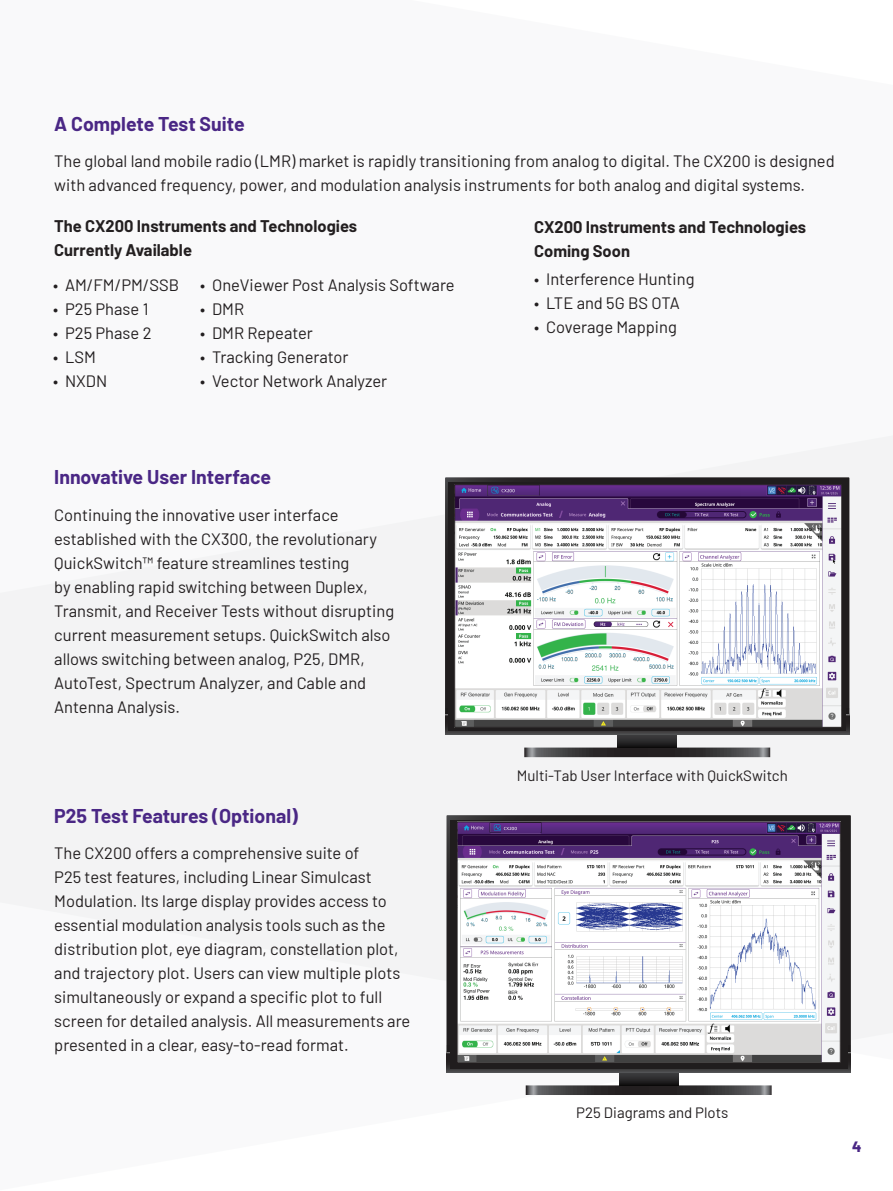
<style>
.page{position:relative;width:893px;height:1191px;background:#fff}
.page>*{position:absolute;margin:0;border:0;box-sizing:border-box;transform-origin:0 0}
.H2_Heading_Purple_13_16{font:700 19.5px "Barlow";color:#4a2785}
.Body_Copy{font:16.5px/24px "Barlow";color:#231f20}
.B-H1_Body_heading{font:700 16.5px/24px "Barlow";color:#231f20}
.t1{font:15px "Barlow";color:#231f20}
.t2{font:800 15px "Barlow";color:#4a2785}
</style>
<div class="page">
<div style="left:0;top:436px;width:893px;height:659px;background:#f3f3f4"></div>
<svg style="left:445px;top:477px;width:404px;height:231px;background:#292627"></svg>
<svg style="left:524px;top:747px;width:246px;height:10px;background:#434143"></svg>
<svg style="left:618px;top:735px;width:59px;height:12px"></svg>
<svg style="left:445px;top:716px;width:404px;height:19px;background:#3a383a"></svg>
<svg style="left:445px;top:714px;width:404px;height:2px"></svg>
<div style="left:449px;top:482px;width:396px;height:248px;border:1px solid #201d1e"></div>
<img style="left:456px;top:486px;width:384px;height:239px">
<div style="left:454px;top:484px;width:388px;height:243px;border:1px solid #231f20"></div>
<svg style="left:446px;top:815px;width:405px;height:230px;background:#2f2d2e"></svg>
<svg style="left:526px;top:1085px;width:246px;height:10px;background:#414041"></svg>
<svg style="left:619px;top:1072px;width:59px;height:13px"></svg>
<svg style="left:446px;top:1053px;width:405px;height:19px;background:#393839"></svg>
<div style="left:450px;top:820px;width:397px;height:248px;background:#201d1e"></div>
<img style="left:459px;top:823px;width:379px;height:238px">
<div style="left:457px;top:821px;width:383px;height:242px;border:1px solid #231f20"></div>
<p class="H2_Heading_Purple_13_16" style="left:54px;top:109px;width:192px">A Complete Test Suite</p>
<p class="Body_Copy" style="left:54px;top:148px;width:782px">The global land mobile radio (LMR) market is rapidly transitioning from analog to digital. The CX200 is designed with advanced frequency, power, and modulation analysis instruments for both analog and digital systems.</p>
<p class="B-H1_Body_heading" style="left:54px;top:213px;width:304px">The CX200 Instruments and Technologies<br>Currently Available</p>
<p class="Body_Copy" style="left:53px;top:271px;width:127px">• AM/FM/PM/SSB</p>
<p class="Body_Copy" style="left:53px;top:295px;width:97px">• P25 Phase 1</p>
<p class="Body_Copy" style="left:53px;top:319px;width:100px">• P25 Phase 2</p>
<p class="Body_Copy" style="left:53px;top:343px;width:44px">• LSM</p>
<p class="Body_Copy" style="left:53px;top:367px;width:56px">• NXDN</p>
<p class="B-H1_Body_heading" style="left:534px;top:213px;width:274px">CX200 Instruments and Technologies<br>Coming Soon</p>
<p class="Body_Copy" style="left:534px;top:266px;width:162px">• Interference Hunting</p>
<p class="Body_Copy" style="left:534px;top:290px;width:147px">• LTE and 5G BS OTA</p>
<p class="Body_Copy" style="left:534px;top:314px;width:144px">• Coverage Mapping</p>
<p class="Body_Copy" style="left:200px;top:271px;width:256px">• OneViewer Post Analysis Software</p>
<p class="Body_Copy" style="left:200px;top:295px;width:46px">• DMR</p>
<p class="Body_Copy" style="left:200px;top:319px;width:114px">• DMR Repeater</p>
<p class="Body_Copy" style="left:200px;top:343px;width:150px">• Tracking Generator</p>
<p class="Body_Copy" style="left:200px;top:367px;width:189px">• Vector Network Analyzer</p>
<p class="H2_Heading_Purple_13_16" style="left:54px;top:463px;width:218px">Innovative User Interface</p>
<p class="Body_Copy" style="left:54px;top:502px;width:341px">Continuing the innovative user interface established with the CX300, the revolutionary QuickSwitch™ feature streamlines testing<br>by enabling rapid switching between Duplex, Transmit, and Receiver Tests without disrupting current measurement setups. QuickSwitch also allows switching between analog, P25, DMR, AutoTest, Spectrum Analyzer, and Cable and Antenna Analysis.</p>
<p class="H2_Heading_Purple_13_16" style="left:54px;top:801px;width:245px">P25 Test Features (Optional)</p>
<p class="Body_Copy" style="left:54px;top:840px;width:358px">The CX200 offers a comprehensive suite of<br>P25 test features, including Linear Simulcast Modulation. Its large display provides access to essential modulation analysis tools such as the distribution plot, eye diagram, constellation plot, and trajectory plot. Users can view multiple plots simultaneously or expand a specific plot to full screen for detailed analysis. All measurements are presented in a clear, easy-to-read format.</p>
<p class="t1" style="left:517px;top:764px;width:273px">Multi-Tab User Interface with QuickSwitch</p>
<p class="t1" style="left:576px;top:1101px;width:154px">P25 Diagrams and Plots</p>
<p class="t2" style="left:852px;top:1135px;width:11px">4</p>
</div>
